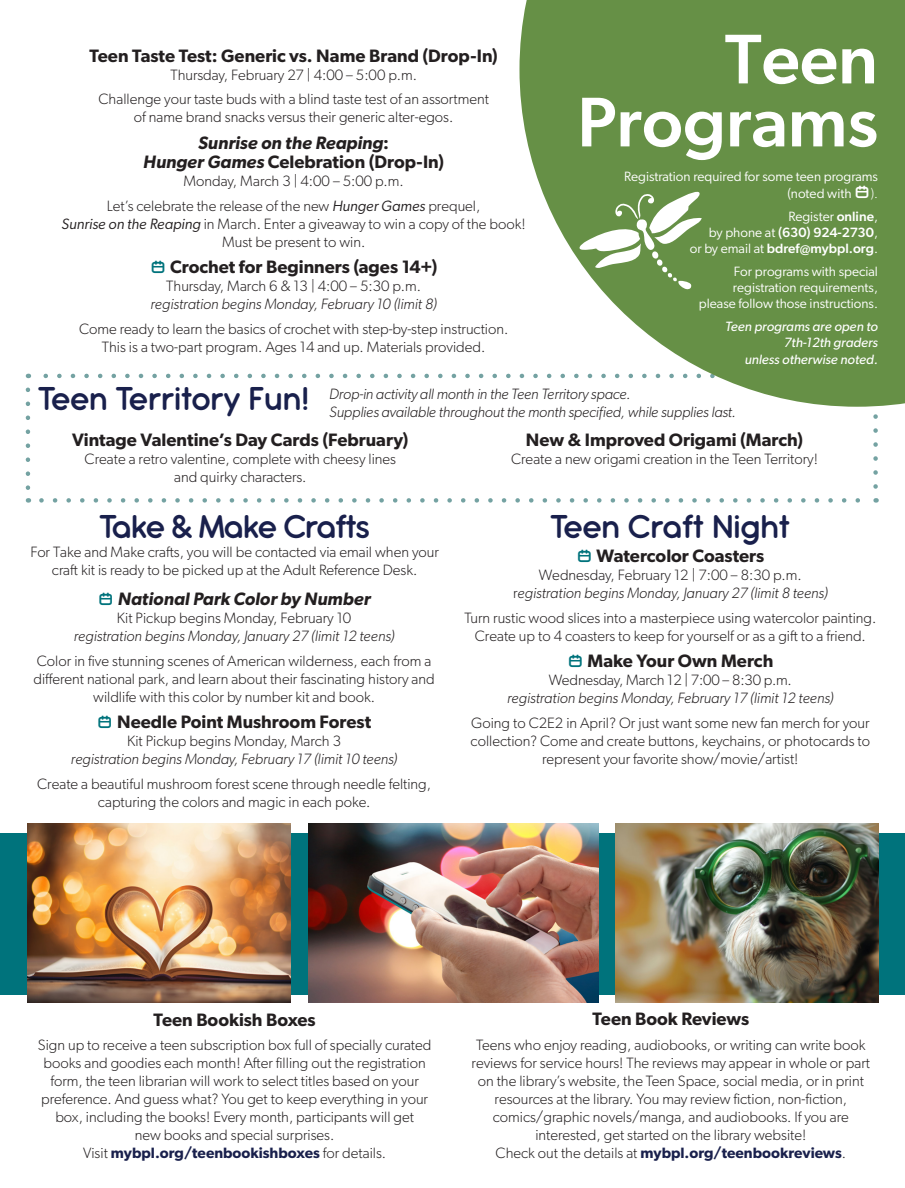
<style>
.page{position:relative;width:905px;height:1188px;background:#fff}
.page>*{position:absolute;margin:0;border:0;box-sizing:border-box;transform-origin:0 0}
.Page_Title_odds{font:500 70.5px "Gibson";color:#fff}
.t1{font:600 36px "Antipasto Pro";color:#19204c}
.t2{font:600 36px "Antipasto Pro";letter-spacing:-.02em;color:#19204c}
.Program_title{font:600 18px "Gibson";color:#231f20}
.Program_title-2{font:italic 600 18px/19.5px "Gibson";color:#231f20;text-align:center}
.description{font:300 15px/18px "Gibson";color:#231f20;text-align:center}
.date___time{font:italic 300 15px/18px "Gibson";color:#231f20;text-align:center}
.description-2{font:italic 300 15px/18px "Gibson";letter-spacing:-.01em;color:#231f20}
.date___time-2{font:300 15px "Gibson";color:#231f20}
.t3{font:13.5px/16.2px "Gibson";color:#fff}
.t4{font:500 13.5px/16.2px "Gibson";color:#fff;text-align:right}
.t5{font:italic 13.5px/16.2px "Gibson";color:#fff;text-align:right}
.t6{font:300 13.5px "Gibson";color:#fff}
.s1{font-style:normal}
.s2{font-weight:400;font-style:italic}
.s3{font-weight:400}
.s4{font-weight:600;color:#19204c}
</style>
<div class="page">
<svg style="left:41px;top:498px;width:819px;height:5px"></svg>
<svg style="left:43px;top:374px;width:468px;height:4px"></svg>
<svg style="left:26px;top:390px;width:4px;height:113px"></svg>
<svg style="left:873px;top:414px;width:4px;height:73px"></svg>
<svg style="left:519px;top:0;width:385px;height:407px;fill:#669046"></svg>
<svg style="left:579px;top:190px;width:122px;height:99px"></svg>
<div style="left:1px;top:833px;width:903px;height:162px;background:#00737c"></div>
<img style="left:615px;top:824px;width:263px;height:179px">
<img style="left:28px;top:824px;width:262px;height:179px">
<img style="left:308px;top:824px;width:290px;height:179px">
<svg style="left:856px;top:185px;width:12px;height:13px"></svg>
<p class="Program_title" style="left:89px;top:45px;width:410px">Teen Taste Test: Generic vs. Name Brand (Drop-In)</p>
<p class="date___time-2" style="left:170px;top:65px;width:248px">Thursday, February 27 | 4:00 – 5:00 p.m.</p>
<p class="description" style="left:98px;top:90px;width:392px">Challenge your taste buds with a blind taste test of an assortment of name brand snacks versus their generic alter-egos.</p>
<p class="Program_title-2" style="left:143px;top:132px;width:302px">Sunrise on the Reaping<span class="s1">:<br></span>Hunger Games <span class="s1">Celebration (Drop-In)</span></p>
<p class="date___time-2" style="left:184px;top:172px;width:222px">Monday, March 3 | 4:00 – 5:00 p.m.</p>
<p class="description" style="left:62px;top:197px;width:465px">Let’s celebrate the release of the new <span class="s2">Hunger Games</span> prequel,<br><span class="s2">Sunrise on the Reaping</span> in March. Enter a giveaway to win a copy of the book!<br>Must be present to win.</p>
<p class="Program_title" style="left:170px;top:256px;width:269px">Crochet for Beginners (ages 14+)</p>
<p class="description" style="left:166px;top:277px;width:256px">Thursday, March 6 &amp; 13 | 4:00 – 5:30 p.m.</p>
<p class="date___time" style="left:151px;top:295px;width:288px">registration begins Monday, February 10 (limit 8)</p>
<p class="description" style="left:79px;top:320px;width:431px">Come ready to learn the basics of crochet with step-by-step instruction.<br>This is a two-part program. Ages 14 and up. Materials provided.</p>
<p class="Page_Title_odds" style="left:725px;top:17px;width:154px">Teen</p>
<p class="Page_Title_odds" style="left:577px;top:80px;width:302px">Programs</p>
<p class="t3" style="left:787px;top:169px;width:92px;text-indent:-163px">Registration required for some teen programs (noted with</p>
<p class="t6" style="left:870px;top:185px;width:9px">).</p>
<p class="t4" style="left:689px;top:208px;width:190px"><span class="s3">Register</span> online<span class="s3">,<br>by phone at</span> (630) 924-2730<span class="s3">,<br>or by email at</span> bdref@mybpl.org<span class="s3">.</span></p>
<p class="t3" style="left:699px;top:263px;width:180px;text-align:right">For programs with special registration requirements, please follow those instructions.</p>
<p class="t5" style="left:725px;top:318px;width:154px">Teen programs are open to<br>7th-12th graders<br>unless otherwise noted.</p>
<p class="t1" style="left:38px;top:378px;width:273px">Teen Territory Fun!</p>
<p class="Program_title" style="left:72px;top:429px;width:338px">Vintage Valentine’s Day Cards (February)</p>
<p class="description" style="left:85px;top:450px;width:313px">Create a retro valentine, complete with cheesy lines and quirky characters.</p>
<p class="description-2" style="left:329px;top:385px;width:408px">Drop-in activity all month in the Teen Territory space.<br>Supplies available throughout the month specified, while supplies last.</p>
<p class="Program_title" style="left:526px;top:429px;width:279px">New &amp; Improved Origami (March)</p>
<p class="description" style="left:511px;top:450px;width:308px">Create a new origami creation in the Teen Territory!</p>
<p class="t2" style="left:99px;top:506px;width:272px">Take &amp; Make Crafts</p>
<p class="description" style="left:30px;top:543px;width:410px">For Take and Make crafts, you will be contacted via email when your craft kit is ready to be picked up at the Adult Reference Desk.</p>
<p class="Program_title-2" style="left:118px;top:589px;width:254px">National Park Color by Number</p>
<p class="date___time" style="left:74px;top:609px;width:322px"><span class="s1">Kit Pickup begins Monday, February 10<br></span>registration begins Monday, January 27 (limit 12 teens)</p>
<p class="description" style="left:33px;top:651px;width:403px">Color in five stunning scenes of American wilderness, each from a different national park, and learn about their fascinating history and wildlife with this color by number kit and book.</p>
<p class="Program_title" style="left:117px;top:711px;width:256px">Needle Point Mushroom Forest</p>
<p class="date___time" style="left:71px;top:732px;width:328px"><span class="s1">Kit Pickup begins Monday, March 3<br></span>registration begins Monday, February 17 (limit 10 teens)</p>
<p class="description" style="left:37px;top:774px;width:395px">Create a beautiful mushroom forest scene through needle felting, capturing the colors and magic in each poke.</p>
<p class="t1" style="left:550px;top:506px;width:241px">Teen Craft Night</p>
<p class="Program_title" style="left:596px;top:545px;width:169px">Watercolor Coasters</p>
<p class="date___time" style="left:513px;top:566px;width:316px"><span class="s1">Wednesday, February 12 | 7:00 – 8:30 p.m. r</span>egistration begins Monday, January 27 (limit 8 teens)</p>
<p class="description" style="left:464px;top:609px;width:413px">Turn rustic wood slices into a masterpiece using watercolor painting.<br>Create up to 4 coasters to keep for yourself or as a gift to a friend.</p>
<p class="Program_title" style="left:587px;top:650px;width:187px">Make Your Own Merch</p>
<p class="date___time" style="left:507px;top:671px;width:328px"><span class="s1">Wednesday, March 12 | 7:00 – 8:30 p.m.<br></span>registration begins Monday, February 17 (limit 12 teens)</p>
<p class="description" style="left:470px;top:714px;width:401px">Going to C2E2 in April? Or just want some new fan merch for your collection? Come and create buttons, keychains, or photocards to represent your favorite show/movie/artist!</p>
<p class="Program_title" style="left:154px;top:1009px;width:164px">Teen Bookish Boxes</p>
<p class="description" style="left:38px;top:1036px;width:395px">Sign up to receive a teen subscription box full of specially curated books and goodies each month! After filling out the registration form, the teen librarian will work to select titles based on your preference. And guess what? You get to keep everything in your box, including the books! Every month, participants will get<br>new books and special surprises.<br>Visit <span class="s4">mybpl.org/teenbookishboxes</span> for details.</p>
<p class="Program_title" style="left:592px;top:1008px;width:158px">Teen Book Reviews</p>
<p class="description" style="left:471px;top:1036px;width:400px">Teens who enjoy reading, audiobooks, or writing can write book reviews for service hours! The reviews may appear in whole or part on the library’s website, the Teen Space, social media, or in print resources at the library. You may review fiction, non-fiction, comics/graphic novels/manga, and audiobooks. If you are interested, get started on the library website!<br>Check out the details at <span class="s4">mybpl.org/teenbookreviews</span>.</p>
</div>
